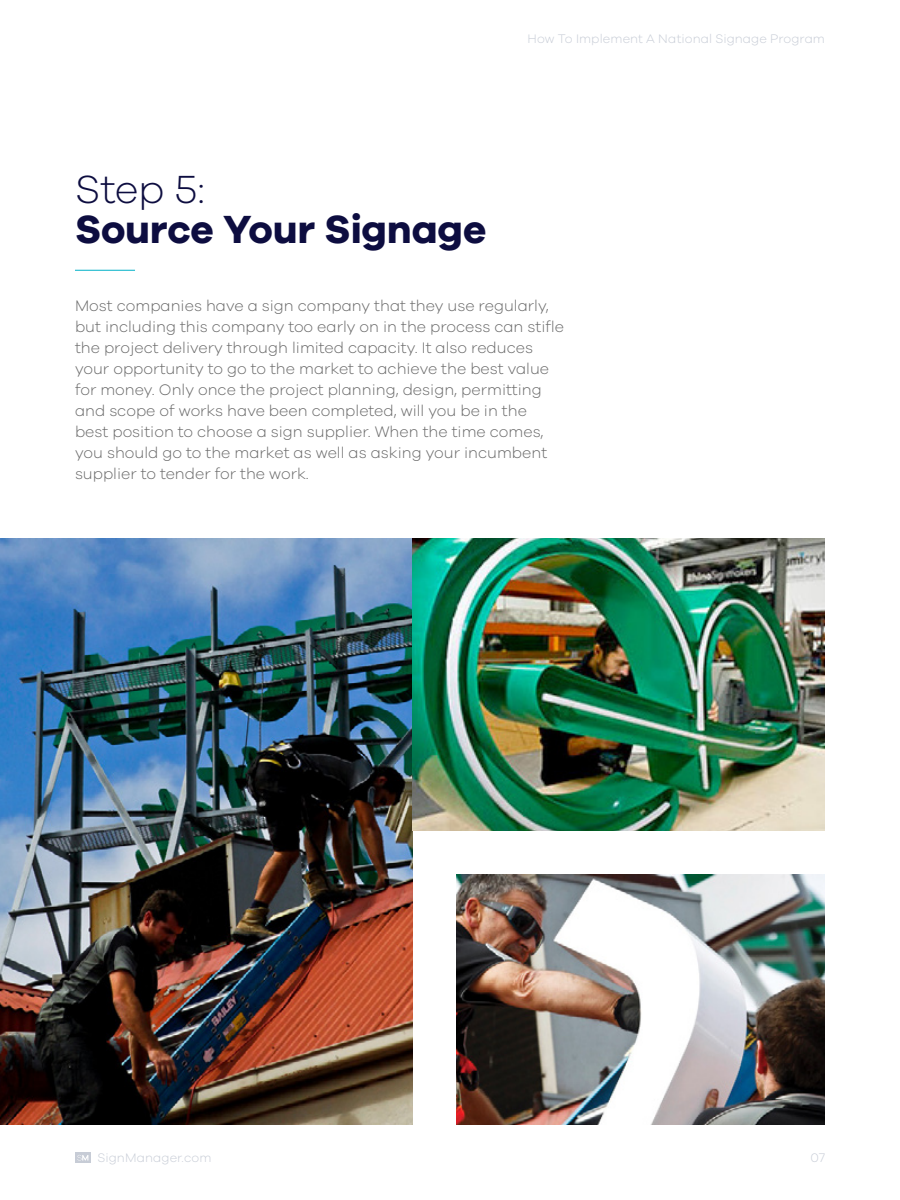
<style>
.page{position:relative;width:900px;height:1200px;background:#fff}
.page>*{position:absolute;margin:0;border:0;box-sizing:border-box;transform-origin:0 0}
.t1{font:700 40.5px "Galano Grotesque";letter-spacing:-.005em;color:#0d0d40}
.t2{font:300 40.5px "Galano Grotesque";color:#0d0d40}
.t3{font:300 15.75px/21px "Galano Grotesque";color:#666}
.t4{font:300 12.75px "Galano Grotesque";letter-spacing:.005em;color:#c7ccd6}
</style>
<div class="page">
<hr style="left:75px;top:270px;width:60px;height:1px;background:#00b0c7">
<div style="left:75px;top:1152px;width:16px;height:11px;background:#c7ccd6"></div>
<svg style="left:77px;top:1155px;width:11px;height:6px"></svg>
<img style="left:0;top:538px;width:412px;height:587px">
<img style="left:413px;top:538px;width:412px;height:293px">
<img style="left:456px;top:874px;width:369px;height:251px">
<p class="t4" style="left:528px;top:31px;width:299px">How To Implement A National Signage Program</p>
<h1 class="t2" style="left:75px;top:165px;width:132px">Step 5:</h1>
<h1 class="t1" style="left:75px;top:204px;width:413px">Source Your Signage</h1>
<p class="t3" style="left:75px;top:294px;width:491px">Most companies have a sign company that they use regularly, but including this company too early on in the process can stifle the project delivery through limited capacity. It also reduces your opportunity to go to the market to achieve the best value for money. Only once the project planning, design, permitting and scope of works have been completed, will you be in the best position to choose a sign supplier. When the time comes, you should go to the market as well as asking your incumbent supplier to tender for the work.</p>
<p class="t4" style="left:97px;top:1150px;width:116px">SignManager.com</p>
<p class="t4" style="left:810px;top:1150px;width:16px">07</p>
</div>
